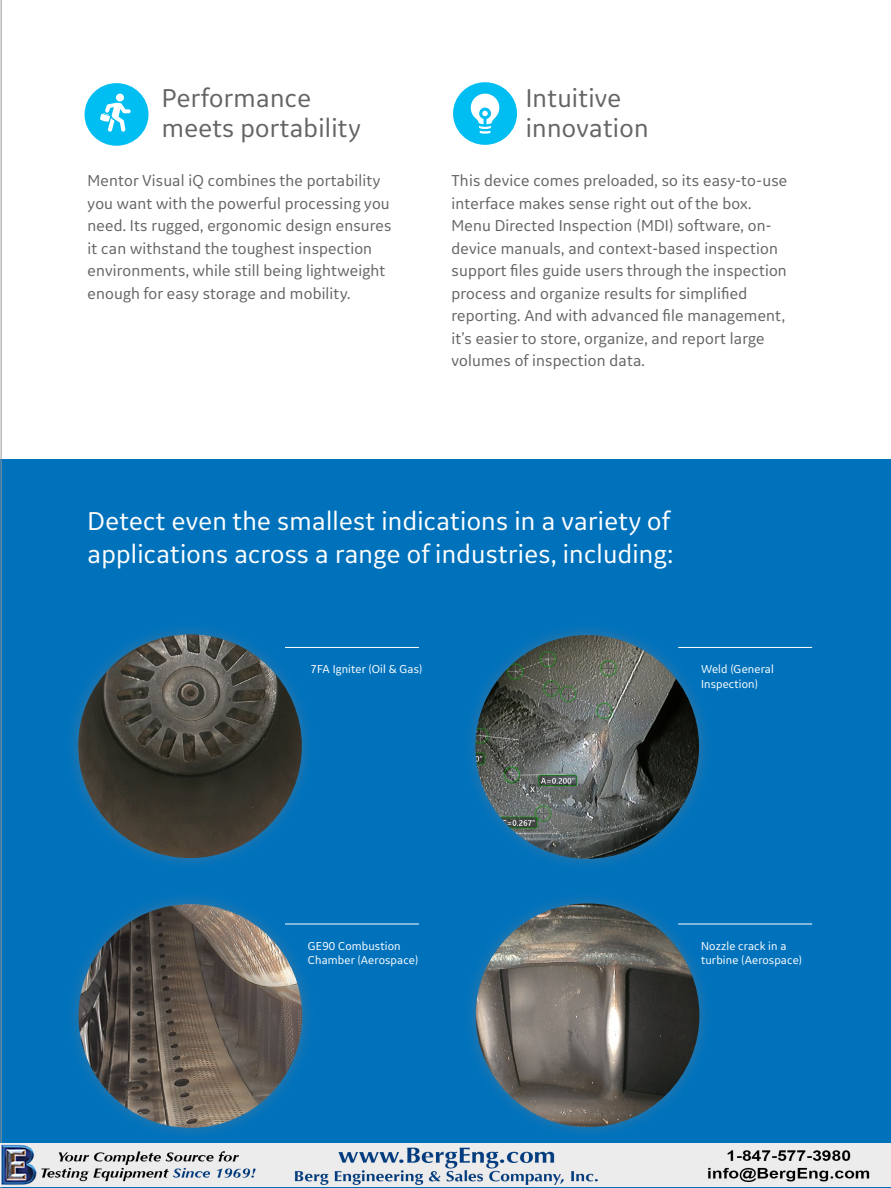
<style>
.page{position:relative;width:891px;height:1188px;background:#fff}
.page>*{position:absolute;margin:0;border:0;box-sizing:border-box;transform-origin:0 0}
.t1{font:27px/33px "GE Inspira Sans";letter-spacing:.01em;color:#fff}
.t2{font:27px/30px "GE Inspira Sans";letter-spacing:.01em;color:#636466}
.t3{font:16.5px/22.5px "GE Inspira Sans";letter-spacing:.01em;color:#636466}
.t4{font:12px/14.4px "GE Inspira Sans";letter-spacing:.01em;color:#fff}
</style>
<div class="page">
<div style="left:0;top:459px;width:891px;height:729px;background:#0072bc"></div>
<div style="left:453px;top:82px;width:64px;height:63px;background:#00bdf2;border-radius:50%"></div>
<svg style="left:471px;top:94px;width:28px;height:40px"></svg>
<div style="left:85px;top:83px;width:64px;height:63px;background:#00bdf2;border-radius:50%"></div>
<svg style="left:100px;top:94px;width:31px;height:38px"></svg>
<hr style="left:1px;top:0;width:1px;height:1188px;background:#939598">
<div style="left:65px;top:621px;width:251px;height:251px;background:#808285;opacity:.43"></div>
<img style="left:78px;top:634px;width:224px;height:224px;border-radius:112px">
<div style="left:65px;top:890px;width:251px;height:251px;background:#808285;opacity:.43"></div>
<img style="left:79px;top:904px;width:223px;height:224px;border-radius:112px">
<div style="left:462px;top:621px;width:251px;height:251px;background:#808285;opacity:.43"></div>
<img style="left:475px;top:635px;width:224px;height:224px;border-radius:112px">
<div style="left:462px;top:890px;width:251px;height:251px;background:#808285;opacity:.43"></div>
<img style="left:476px;top:903px;width:223px;height:224px;border-radius:112px">
<hr style="left:285px;top:647px;width:134px;height:1px;background:#fff">
<hr style="left:678px;top:647px;width:134px;height:1px;background:#fff">
<hr style="left:285px;top:924px;width:134px;height:1px;background:#fff">
<hr style="left:678px;top:924px;width:134px;height:1px;background:#fff">
<img style="left:0;top:1143px;width:891px;height:44px">
<h1 class="t2" style="left:162px;top:82px;width:200px">Performance meets portability</h1>
<p class="t3" style="left:88px;top:169px;width:305px">Mentor Visual iQ combines the portability you want with the powerful processing you need. Its rugged, ergonomic design ensures it can withstand the toughest inspection environments, while still being lightweight enough for easy storage and mobility.</p>
<h1 class="t2" style="left:526px;top:82px;width:124px">Intuitive innovation</h1>
<p class="t3" style="left:452px;top:169px;width:337px">This device comes preloaded, so its easy-to-use interface makes sense right out of the box.<br>Menu Directed Inspection (MDI) software, on&shy;device manuals, and context-based inspection support files guide users through the inspection process and organize results for simplified reporting. And with advanced file management, it’s easier to store, organize, and report large volumes of inspection data.</p>
<h1 class="t1" style="left:87px;top:503px;width:587px">Detect even the smallest indications in a variety of applications across a range of industries, including:</h1>
<p class="t4" style="left:311px;top:662px;width:113px">7FA Igniter (Oil &amp; Gas)</p>
<p class="t4" style="left:701px;top:662px;width:74px">Weld (General<br>Inspection)</p>
<p class="t4" style="left:308px;top:938px;width:112px">GE90 Combustion<br>Chamber (Aerospace)</p>
<p class="t4" style="left:701px;top:938px;width:103px">Nozzle crack in a turbine (Aerospace)</p>
</div>
